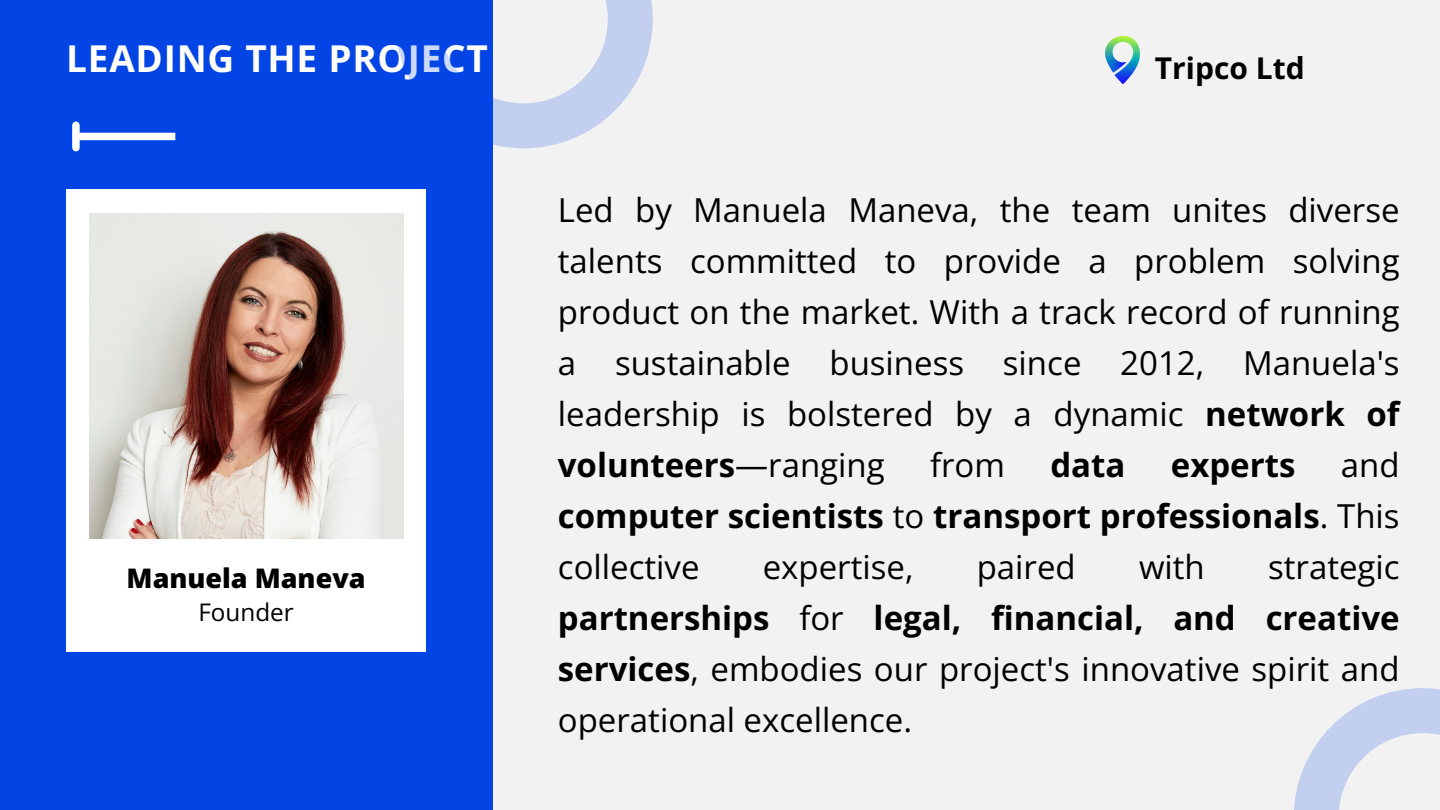
<style>
.page{position:relative;width:1440px;height:810px;background:#f2f2f2}
.page>*{position:absolute;margin:0;border:0;box-sizing:border-box;transform-origin:0 0}
.t1{font:700 37px "Open Sans";letter-spacing:.02em;color:#fff}
.t2{font:33px/51px "Open Sans";color:#000;text-align:justify}
.t3{font:700 33px/51px "Open Sans";color:#000;text-align:justify}
.t4{font:700 30px "Open Sans";color:#000}
.t5{font:800 27px "Open Sans";color:#000}
.t6{font:24.3px "Open Sans";color:#000}
.s1{font-weight:700}
.s2{font-weight:400}
</style>
<div class="page">
<div style="left:0;top:0;width:492px;height:810px;background:#0345e4"></div>
<div style="left:78px;top:133px;width:97px;height:7px;background:#fff"></div>
<div style="left:72px;top:125px;width:8px;height:23px;background:#fff"></div>
<div style="left:66px;top:190px;width:360px;height:461px;background:#fff"></div>
<img style="left:90px;top:214px;width:313px;height:324px">
<img style="left:1106px;top:36px;width:33px;height:48px">
<svg style="left:492px;top:0;width:161px;height:148px"></svg>
<svg style="left:1294px;top:688px;width:146px;height:122px"></svg>
<p class="t1" style="left:66px;top:33px;width:423px">LEADING THE PROJECT</p>
<p class="t5" style="left:127px;top:559px;width:240px">Manuela Maneva</p>
<p class="t6" style="left:198px;top:595px;width:97px">Founder</p>
<p class="t4" style="left:1155px;top:47px;width:151px">Tripco Ltd</p>
<p class="t2" style="left:558px;top:184px;width:843px">Led by Manuela Maneva, the team unites diverse talents committed to provide a problem solving product on the market. With a track record of running a sustainable business since 2012, Manuela's leadership is bolstered by a dynamic <span class="s1">network of volunteers</span>—ranging</p>
<p class="t2" style="left:930px;top:439px;width:76px">from</p>
<p class="t3" style="left:1050px;top:439px;width:77px">data</p>
<p class="t3" style="left:1171px;top:439px;width:126px">experts</p>
<p class="t3" style="left:558px;top:439px;width:843px;text-indent:783px"><span class="s2">and </span>computer scientists <span class="s2">to</span> transport professionals<span class="s2">. This collective</span></p>
<p class="t2" style="left:763px;top:541px;width:152px">expertise,</p>
<p class="t2" style="left:977px;top:541px;width:101px">paired</p>
<p class="t2" style="left:1139px;top:541px;width:67px">with</p>
<p class="t2" style="left:558px;top:541px;width:843px;text-indent:710px">strategic <span class="s1">partnerships</span> for <span class="s1">legal, financial, and creative services</span>, embodies our project's innovative spirit and operational excellence.</p>
</div>
